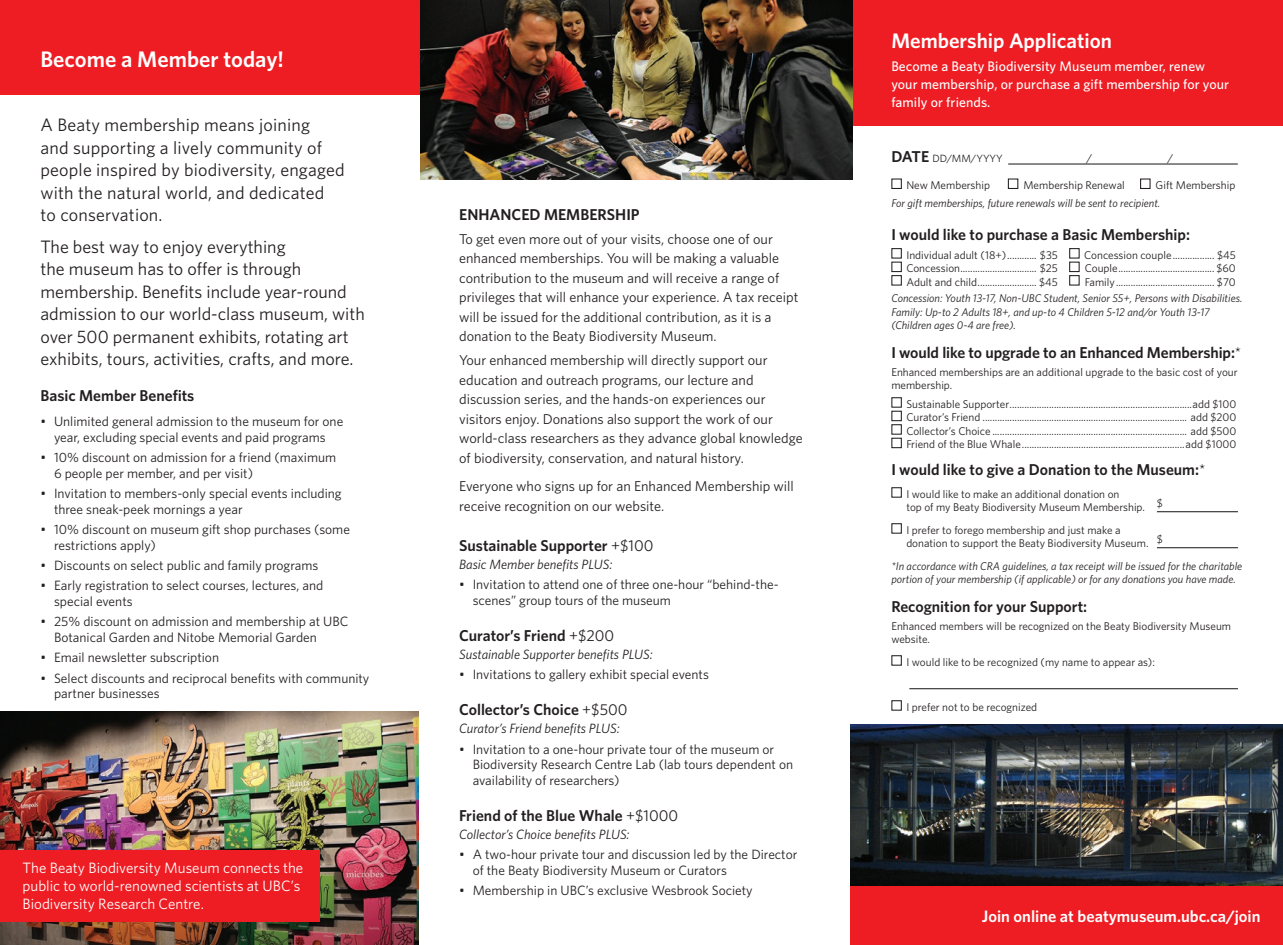
<style>
.page{position:relative;width:1283px;height:945px;background:#fff}
.page>*{position:absolute;margin:0;border:0;box-sizing:border-box;transform-origin:0 0}
.t1{font:600 22.5px "Whitney";color:#fff}
.t2{font:600 21px "Whitney";color:#fff}
.t3{font:18px/22.5px "Whitney";color:#231f20}
.t4{font:600 16.5px "Whitney";color:#fff}
.t5{font:600 15.75px "Whitney";color:#231f20}
.t6{font:15px/18px "Whitney";color:#fff}
.t7{font:14.25px/19.5px "Whitney";color:#231f20}
.t8{font:500 13.8px/18px "Whitney";letter-spacing:.005em;color:#fff}
.t9{font:13.5px/15.8px "Whitney";color:#231f20}
.t10{font:italic 13.5px "Whitney";color:#231f20}
.t11{font:11.25px/13.5px "Whitney";color:#231f20}
.t12{font:italic 11.25px/13.5px "Whitney";color:#231f20}
.t13{font:10.5px "Whitney";color:#231f20}
.s1{font-weight:400}
.s2{font-weight:600;font-size:15.75px}
</style>
<div class="page">
<img style="left:850px;top:724px;width:432px;height:162px">
<div style="left:0;top:0;width:423px;height:94px;background:#ee1d23"></div>
<div style="left:850px;top:0;width:432px;height:126px;background:#ee1d23"></div>
<div style="left:850px;top:886px;width:432px;height:59px;background:#ee1d23"></div>
<img style="left:420px;top:0;width:432px;height:180px">
<img style="left:0;top:711px;width:418px;height:234px">
<div style="left:0;top:850px;width:320px;height:72px;background:#ee1d23"></div>
<hr style="left:1156px;top:511px;width:82px;height:1px;background:#231f20">
<hr style="left:1156px;top:547px;width:82px;height:1px;background:#231f20">
<hr style="left:909px;top:688px;width:329px;height:1px;background:#231f20">
<hr style="left:1008px;top:163px;width:229px;height:2px;background:#231f20">
<div style="left:891px;top:179px;width:10px;height:10px;border:1px solid #231f20"></div>
<div style="left:1007px;top:179px;width:11px;height:10px;border:1px solid #231f20"></div>
<div style="left:1140px;top:179px;width:10px;height:10px;border:1px solid #231f20"></div>
<div style="left:891px;top:262px;width:10px;height:10px;border:1px solid #231f20"></div>
<div style="left:1069px;top:248px;width:10px;height:11px;border:1px solid #231f20"></div>
<div style="left:1069px;top:262px;width:10px;height:10px;border:1px solid #231f20"></div>
<div style="left:1069px;top:275px;width:10px;height:11px;border:1px solid #231f20"></div>
<div style="left:891px;top:411px;width:10px;height:10px;border:1px solid #231f20"></div>
<div style="left:891px;top:438px;width:10px;height:10px;border:1px solid #231f20"></div>
<h1 class="t1" style="left:40px;top:46px;width:245px">Become a Member today!</h1>
<h3 class="t3" style="left:40px;top:114px;width:306px">A Beaty membership means joining<br>and supporting a lively community of people inspired by biodiversity, engaged with the natural world, and dedicated<br>to conservation.</h3>
<p class="t3" style="left:40px;top:235px;width:326px">The best way to enjoy everything<br>the museum has to offer is through membership. Benefits include year-round admission to our world-class museum, with over 500 permanent exhibits, rotating art exhibits, tours, activities, crafts, and more.</p>
<h3 class="t5" style="left:40px;top:386px;width:155px">Basic Member Benefits</h3>
<p class="t9" style="left:40px;top:413px;width:304px;text-align:center">• Unlimited general admission to the museum for one year, excluding special events and paid programs</p>
<p class="t9" style="left:54px;top:449px;width:284px;text-indent:-14px">• 10% discount on admission for a friend (maximum<br>6 people per member, and per visit)</p>
<p class="t9" style="left:54px;top:485px;width:289px;text-indent:-14px">• Invitation to members-only special events including three sneak-peek mornings a year</p>
<p class="t9" style="left:54px;top:521px;width:297px;text-indent:-14px">• 10% discount on museum gift shop purchases (some restrictions apply)</p>
<p class="t9" style="left:40px;top:557px;width:279px">• Discounts on select public and family programs</p>
<p class="t9" style="left:54px;top:578px;width:271px;text-indent:-14px">• Early registration to select courses, lectures, and special events</p>
<p class="t9" style="left:54px;top:614px;width:296px;text-indent:-14px">• 25% discount on admission and membership at UBC<br>Botanical Garden and Nitobe Memorial Garden</p>
<p class="t9" style="left:40px;top:650px;width:180px">• Email newsletter subscription</p>
<p class="t9" style="left:54px;top:670px;width:317px;text-indent:-14px">• Select discounts and reciprocal benefits with community partner businesses</p>
<h3 class="t6" style="left:22px;top:859px;width:282px">The Beaty Biodiversity Museum connects the public to world-renowned scientists at UBC’s<br>Biodiversity Research Centre.</h3>
<h3 class="t5" style="left:459px;top:204px;width:182px">ENHANCED MEMBERSHIP</h3>
<p class="t7" style="left:459px;top:229px;width:341px">To get even more out of your visits, choose one of our enhanced memberships. You will be making a valuable contribution to the museum and will receive a range of privileges that will enhance your experience. A tax receipt will be issued for the additional contribution, as it is a donation to the Beaty Biodiversity Museum.</p>
<p class="t7" style="left:459px;top:350px;width:345px">Your enhanced membership will directly support our education and outreach programs, our lecture and discussion series, and the hands-on experiences our visitors enjoy. Donations also support the work of our world-class researchers as they advance global knowledge of biodiversity, conservation, and natural history.</p>
<p class="t7" style="left:459px;top:476px;width:336px">Everyone who signs up for an Enhanced Membership will receive recognition on our website.</p>
<h3 class="t5" style="left:459px;top:536px;width:196px">Sustainable Supporter <span class="s1">+$100</span></h3>
<p class="t10" style="left:459px;top:556px;width:155px">Basic Member benefits PLUS:</p>
<p class="t9" style="left:472px;top:577px;width:307px;text-indent:-14px">• Invitation to attend one of three one-hour “behind-the&shy;scenes” group tours of the museum</p>
<h3 class="t5" style="left:459px;top:626px;width:157px">Curator’s Friend <span class="s1">+$200</span></h3>
<p class="t10" style="left:459px;top:646px;width:195px">Sustainable Supporter benefits PLUS:</p>
<p class="t9" style="left:459px;top:667px;width:251px">• Invitations to gallery exhibit special events</p>
<h3 class="t5" style="left:459px;top:700px;width:170px">Collector’s Choice <span class="s1">+$500</span></h3>
<p class="t10" style="left:459px;top:720px;width:162px">Curator’s Friend benefits PLUS:</p>
<p class="t9" style="left:472px;top:741px;width:322px;text-indent:-14px">• Invitation to a one-hour private tour of the museum or<br>Biodiversity Research Centre Lab (lab tours dependent on availability of researchers)</p>
<h3 class="t5" style="left:459px;top:806px;width:221px">Friend of the Blue Whale <span class="s1">+$1000</span></h3>
<p class="t10" style="left:459px;top:826px;width:172px">Collector’s Choice benefits PLUS:</p>
<p class="t9" style="left:472px;top:847px;width:326px;text-indent:-14px">• A two-hour private tour and discussion led by the Director of the Beaty Biodiversity Museum or Curators</p>
<p class="t9" style="left:459px;top:883px;width:295px">• Membership in UBC’s exclusive Wesbrook Society</p>
<h2 class="t2" style="left:891px;top:28px;width:222px">Membership Application</h2>
<p class="t8" style="left:891px;top:57px;width:339px">Become a Beaty Biodiversity Museum member, renew your membership, or purchase a gift membership for your family or friends.</p>
<p class="t13" style="left:891px;top:152px;width:113px"><span class="s2">DATE</span> DD/MM/YYYY</p>
<p class="t11" style="left:1086px;top:151px;width:7px">/</p>
<p class="t11" style="left:1167px;top:151px;width:7px">/</p>
<p class="t11" style="left:906px;top:178px;width:85px">New Membership</p>
<p class="t11" style="left:1023px;top:178px;width:103px">Membership Renewal</p>
<p class="t11" style="left:1155px;top:178px;width:81px">Gift Membership</p>
<p class="t12" style="left:891px;top:196px;width:270px">For gift memberships, future renewals will be sent to recipient.</p>
<h3 class="t5" style="left:891px;top:225px;width:300px">I would like to purchase a Basic Membership:</h3>
<p class="t11" style="left:906px;top:248px;width:153px;text-align:justify">Individual adult (18+)............ $35<br>Concession............................... $25<br>Adult and child........................ $45</p>
<p class="t11" style="left:1084px;top:248px;width:153px;text-align:justify">Concession couple................. $45<br>Couple....................................... $60<br>Family........................................ $70</p>
<p class="t12" style="left:891px;top:291px;width:352px">Concession: Youth 13-17, Non-UBC Student, Senior 55+, Persons with Disabilities.<br>Family: Up-to 2 Adults 18+, and up-to 4 Children 5-12 and/or Youth 13-17 (Children ages 0-4 are free).</p>
<h3 class="t5" style="left:891px;top:342px;width:351px">I would like to upgrade to an Enhanced Membership:<span class="s1">*</span></h3>
<p class="t11" style="left:891px;top:365px;width:348px">Enhanced memberships are an additional upgrade to the basic cost of your membership.</p>
<p class="t11" style="left:906px;top:397px;width:331px;text-align:justify">Sustainable Supporter..........................................................................add $100<br>Curator’s Friend ................................................................................... add $200<br>Collector’s Choice ............................................................................... add $500<br>Friend of the Blue Whale..................................................................add $1000</p>
<h3 class="t5" style="left:891px;top:460px;width:316px">I would like to give a Donation to the Museum:<span class="s1">*</span></h3>
<p class="t11" style="left:906px;top:487px;width:258px">I would like to make an additional donation on<br>top of my Beaty Biodiversity Museum Membership. $</p>
<p class="t11" style="left:906px;top:523px;width:258px">I prefer to forego membership and just make a donation to support the Beaty Biodiversity Museum. $</p>
<p class="t12" style="left:891px;top:559px;width:352px">*In accordance with CRA guidelines, a tax receipt will be issued for the charitable portion of your membership (if applicable) or for any donations you have made.</p>
<h3 class="t5" style="left:891px;top:597px;width:197px">Recognition for your Support:</h3>
<p class="t11" style="left:891px;top:619px;width:341px">Enhanced members will be recognized on the Beaty Biodiversity Museum website.</p>
<p class="t11" style="left:906px;top:655px;width:250px">I would like to be recognized (my name to appear as):</p>
<p class="t11" style="left:906px;top:700px;width:132px">I prefer not to be recognized</p>
<h3 class="t4" style="left:981px;top:906px;width:280px">Join online at beatymuseum.ubc.ca/join</h3>
</div>
